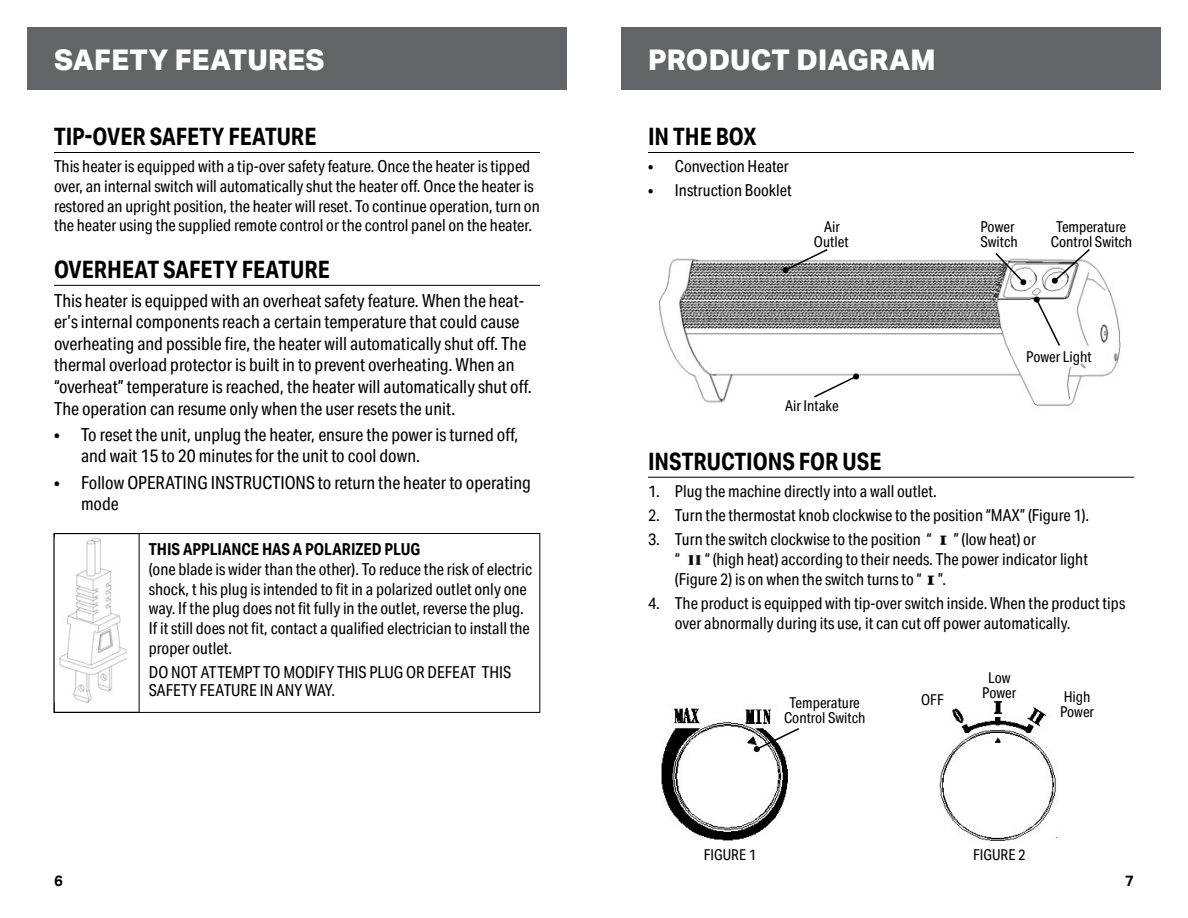
<style>
.page{position:relative;width:1188px;height:918px;background:#fff}
.page>*{position:absolute;margin:0;border:0;box-sizing:border-box;transform-origin:0 0}
.t1{font:800 28.5px "Aktiv Grotesk";letter-spacing:.005em;color:#fff}
.t2{font:700 24px "Aktiv Grotesk Cd";color:#000}
.t3{font:18px/21.6px "Aktiv Grotesk Cd";color:#000}
.t4{font:16.5px/19.8px "Aktiv Grotesk Cd";color:#000}
.t5{font:700 16.5px "Aktiv Grotesk Cd";color:#000}
.t6{font:15px/15px "Aktiv Grotesk Cd";color:#000;text-align:center}
.t7{font:700 15px "Aktiv Grotesk";color:#000}
</style>
<div class="page">
<div style="left:621px;top:27px;width:540px;height:63px;background:#636466"></div>
<hr style="left:648px;top:152px;width:486px;height:1px;background:#000">
<img style="left:658px;top:258px;width:463px;height:148px">
<div style="left:27px;top:27px;width:540px;height:63px;background:#636466"></div>
<hr style="left:54px;top:152px;width:486px;height:1px;background:#000">
<hr style="left:54px;top:285px;width:486px;height:1px;background:#000">
<div style="left:54px;top:533px;width:486px;height:180px;border:1px solid #000"></div>
<svg style="left:782px;top:249px;width:47px;height:24px"></svg>
<svg style="left:1051px;top:249px;width:41px;height:35px"></svg>
<svg style="left:994px;top:253px;width:33px;height:33px"></svg>
<svg style="left:812px;top:374px;width:47px;height:25px"></svg>
<hr style="left:648px;top:477px;width:486px;height:1px;background:#000">
<img style="left:940px;top:535px;width:7px;height:10px">
<img style="left:688px;top:553px;width:14px;height:12px">
<img style="left:927px;top:575px;width:8px;height:10px">
<svg style="left:1034px;top:297px;width:27px;height:51px"></svg>
<img style="left:661px;top:707px;width:127px;height:134px">
<img style="left:939px;top:701px;width:119px;height:140px">
<svg style="left:754px;top:727px;width:45px;height:25px"></svg>
<img style="left:59px;top:538px;width:67px;height:164px">
<div style="left:54px;top:533px;width:85px;height:180px;border:1px solid #000"></div>
<h1 class="t1" style="left:54px;top:43px;width:272px">SAFETY FEATURES</h1>
<h1 class="t1" style="left:648px;top:43px;width:289px">PRODUCT DIAGRAM</h1>
<h1 class="t1" style="left:54px;top:43px;width:150px">HEADLINE</h1>
<h2 class="t2" style="left:54px;top:122px;width:264px">TIP-OVER SAFETY FEATURE</h2>
<p class="t4" style="left:54px;top:156px;width:487px">This heater is equipped with a tip-over safety feature. Once the heater is tipped over, an internal switch will automatically shut the heater off. Once the heater is restored an upright position, the heater will reset. To continue operation, turn on the heater using the supplied remote control or the control panel on the heater.</p>
<h2 class="t2" style="left:54px;top:255px;width:277px">OVERHEAT SAFETY FEATURE</h2>
<p class="t3" style="left:54px;top:289px;width:479px">This heater is equipped with an overheat safety feature. When the heat&shy;er’s internal components reach a certain temperature that could cause overheating and possible fire, the heater will automatically shut off. The thermal overload protector is built in to prevent overheating. When an “overheat” temperature is reached, the heater will automatically shut off.<br>The operation can resume only when the user resets the unit.</p>
<p class="t3" style="left:81px;top:423px;width:439px;text-indent:-27px">• To reset the unit, unplug the heater, ensure the power is turned off, and wait 15 to 20 minutes for the unit to cool down.</p>
<p class="t3" style="left:81px;top:471px;width:452px;text-indent:-27px">• Follow OPERATING INSTRUCTIONS to return the heater to operating mode</p>
<p class="t5" style="left:149px;top:539px;width:273px">THIS APPLIANCE HAS A POLARIZED PLUG</p>
<p class="t4" style="left:149px;top:559px;width:385px">(one blade is wider than the other). To reduce the risk of electric shock, t his plug is intended to fit in a polarized outlet only one way. If the plug does not fit fully in the outlet, reverse the plug.<br>If it still does not fit, contact a qualified electrician to install the proper outlet.</p>
<p class="t4" style="left:149px;top:663px;width:364px;line-height:18px">DO NOT ATTEMPT TO MODIFY THIS PLUG OR DEFEAT THIS<br>SAFETY FEATURE IN ANY WAY.</p>
<h2 class="t2" style="left:648px;top:122px;width:110px">IN THE BOX</h2>
<p class="t4" style="left:648px;top:156px;width:142px">• Convection Heater</p>
<p class="t4" style="left:648px;top:180px;width:145px">• Instruction Booklet</p>
<p class="t6" style="left:824px;top:219px;width:17px">Air</p>
<p class="t6" style="left:980px;top:219px;width:36px">Power</p>
<p class="t6" style="left:1056px;top:219px;width:72px">Temperature</p>
<p class="t6" style="left:814px;top:234px;width:36px">Outlet</p>
<p class="t6" style="left:980px;top:234px;width:39px">Switch</p>
<p class="t6" style="left:1051px;top:234px;width:83px">Control Switch</p>
<p class="t6" style="left:1026px;top:349px;width:67px">Power Light</p>
<p class="t6" style="left:785px;top:398px;width:55px">Air Intake</p>
<h2 class="t2" style="left:648px;top:447px;width:235px">INSTRUCTIONS FOR USE</h2>
<p class="t4" style="left:648px;top:481px;width:290px">1. Plug the machine directly into a wall outlet.</p>
<p class="t4" style="left:648px;top:505px;width:443px">2. Turn the thermostat knob clockwise to the position “MAX” (Figure 1).</p>
<p class="t4" style="left:648px;top:530px;width:285px">3. Turn the switch clockwise to the position “</p>
<p class="t4" style="left:954px;top:530px;width:84px">” (low heat) or</p>
<p class="t4" style="left:675px;top:549px;width:7px">“</p>
<p class="t4" style="left:675px;top:549px;width:415px;text-indent:30px">“ (high heat) according to their needs. The power indicator light (Figure 2) is on when the switch turns to “ ”.</p>
<p class="t4" style="left:675px;top:594px;width:452px;text-indent:-27px">4. The product is equipped with tip-over switch inside. When the product tips over abnormally during its use, it can cut off power automatically.</p>
<p class="t6" style="left:784px;top:695px;width:83px">Temperature<br>Control Switch</p>
<p class="t6" style="left:921px;top:693px;width:24px">OFF</p>
<p class="t6" style="left:982px;top:670px;width:36px">Low<br>Power</p>
<p class="t6" style="left:1060px;top:689px;width:36px;text-align:left">High<br>Power</p>
<p class="t6" style="left:704px;top:847px;width:54px">FIGURE 1</p>
<p class="t6" style="left:973px;top:847px;width:54px">FIGURE 2</p>
<p class="t7" style="left:54px;top:872px;width:10px">6</p>
<p class="t7" style="left:1125px;top:872px;width:10px">7</p>
</div>
